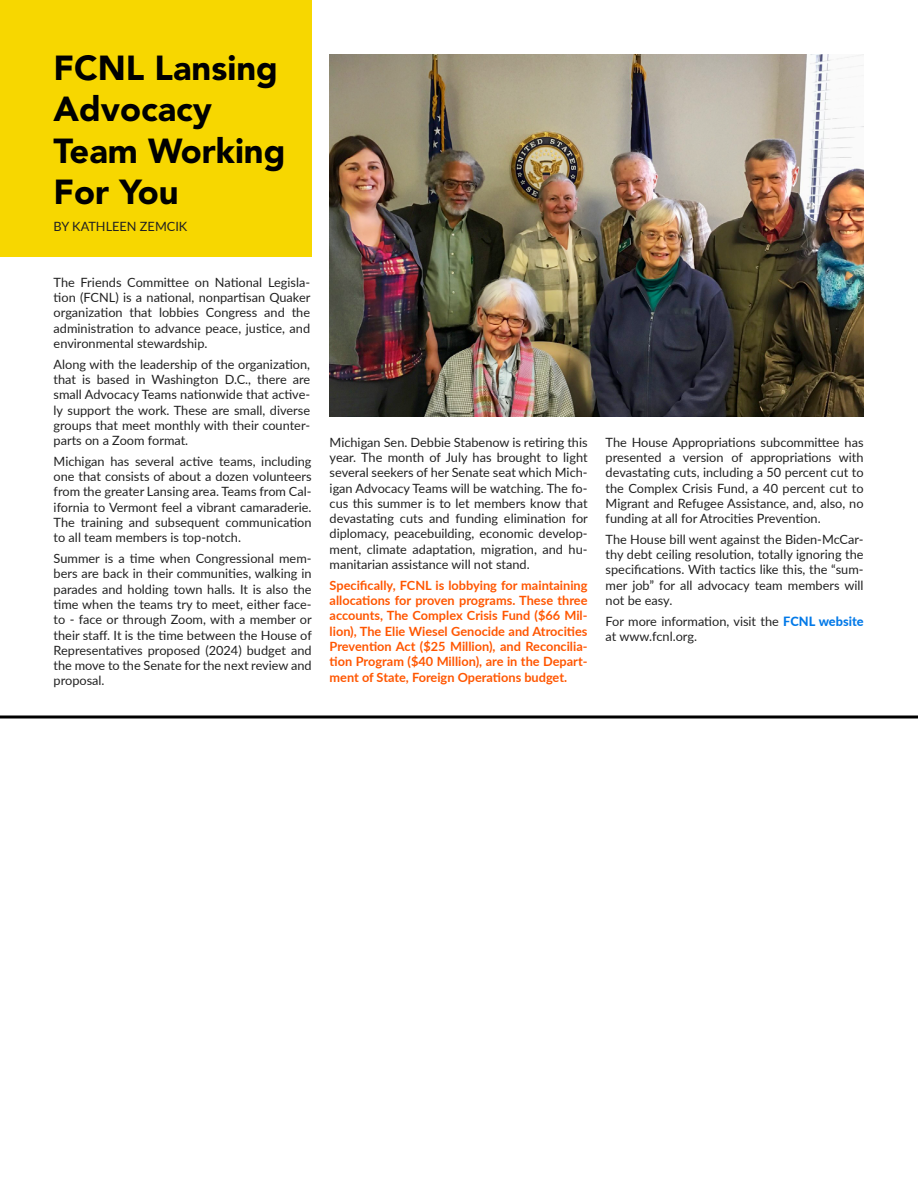
<style>
.page{position:relative;width:918px;height:1188px;background:#fff}
.page>*{position:absolute;margin:0;border:0;box-sizing:border-box;transform-origin:0 0}
.t1{font:900 34.5px/41.4px "Avenir LT Std";color:#000}
.t2{font:12.75px/15.3px "Lato";color:#212121;text-align:justify}
.t3{font:700 12.75px/15.3px "Lato";color:#ff5600;text-align:justify}
.s1{font-weight:800;color:#0279e8}
</style>
<div class="page">
<div style="left:0;top:0;width:312px;height:256px;background:#f7d700"></div>
<img style="left:330px;top:54px;width:534px;height:363px">
<hr style="left:0;top:716px;width:918px;height:2px;background:#000">
<h1 class="t1" style="left:54px;top:47px;width:233px">FCNL Lansing<br>Advocacy<br>Team Working<br>For You</h1>
<p class="t2" style="left:54px;top:218px;width:135px">BY KATHLEEN ZEMCIK</p>
<p class="t2" style="left:54px;top:274px;width:258px">The Friends Committee on National Legisla&shy;tion (FCNL) is a national, nonpartisan Quaker organization that lobbies Congress and the administration to advance peace, justice, and environmental stewardship.</p>
<p class="t2" style="left:54px;top:356px;width:258px">Along with the leadership of the organization, that is based in Washington D.C., there are small Advocacy Teams nationwide that active&shy;ly support the work. These are small, diverse groups that meet monthly with their counter&shy;parts on a Zoom format.</p>
<p class="t2" style="left:54px;top:453px;width:259px">Michigan has several active teams, including one that consists of about a dozen volunteers from the greater Lansing area. Teams from Cal&shy;ifornia to Vermont feel a vibrant camaraderie.<br>The training and subsequent communication to all team members is top-notch.</p>
<p class="t2" style="left:54px;top:550px;width:260px">Summer is a time when Congressional mem&shy;bers are back in their communities, walking in parades and holding town halls. It is also the time when the teams try to meet, either face&shy;to - face or through Zoom, with a member or their staff. It is the time between the House of Representatives proposed (2024) budget and the move to the Senate for the next review and proposal.</p>
<p class="t2" style="left:330px;top:434px;width:260px">Michigan Sen. Debbie Stabenow is retiring this year. The month of July has brought to light several seekers of her Senate seat which Mich&shy;igan Advocacy Teams will be watching. The fo&shy;cus this summer is to let members know that devastating cuts and funding elimination for diplomacy, peacebuilding, economic develop&shy;ment, climate adaptation, migration, and hu&shy;manitarian assistance will not stand.</p>
<p class="t3" style="left:330px;top:577px;width:259px">Specifically, FCNL is lobbying for maintaining allocations for proven programs. These three accounts, The Complex Crisis Fund ($66 Mil&shy;lion), The Elie Wiesel Genocide and Atrocities Prevention Act ($25 Million), and Reconcilia&shy;tion Program ($40 Million), are in the Depart&shy;ment of State, Foreign Operations budget.</p>
<p class="t2" style="left:606px;top:434px;width:259px">The House Appropriations subcommittee has presented a version of appropriations with devastating cuts, including a 50 percent cut to the Complex Crisis Fund, a 40 percent cut to Migrant and Refugee Assistance, and, also, no funding at all for Atrocities Prevention.</p>
<p class="t2" style="left:606px;top:531px;width:259px">The House bill went against the Biden-McCar&shy;thy debt ceiling resolution, totally ignoring the specifications. With tactics like this, the “sum&shy;mer job” for all advocacy team members will not be easy.</p>
<p class="t2" style="left:606px;top:613px;width:259px">For more information, visit the <span class="s1">FCNL website </span>at www.fcnl.org.</p>
</div>
